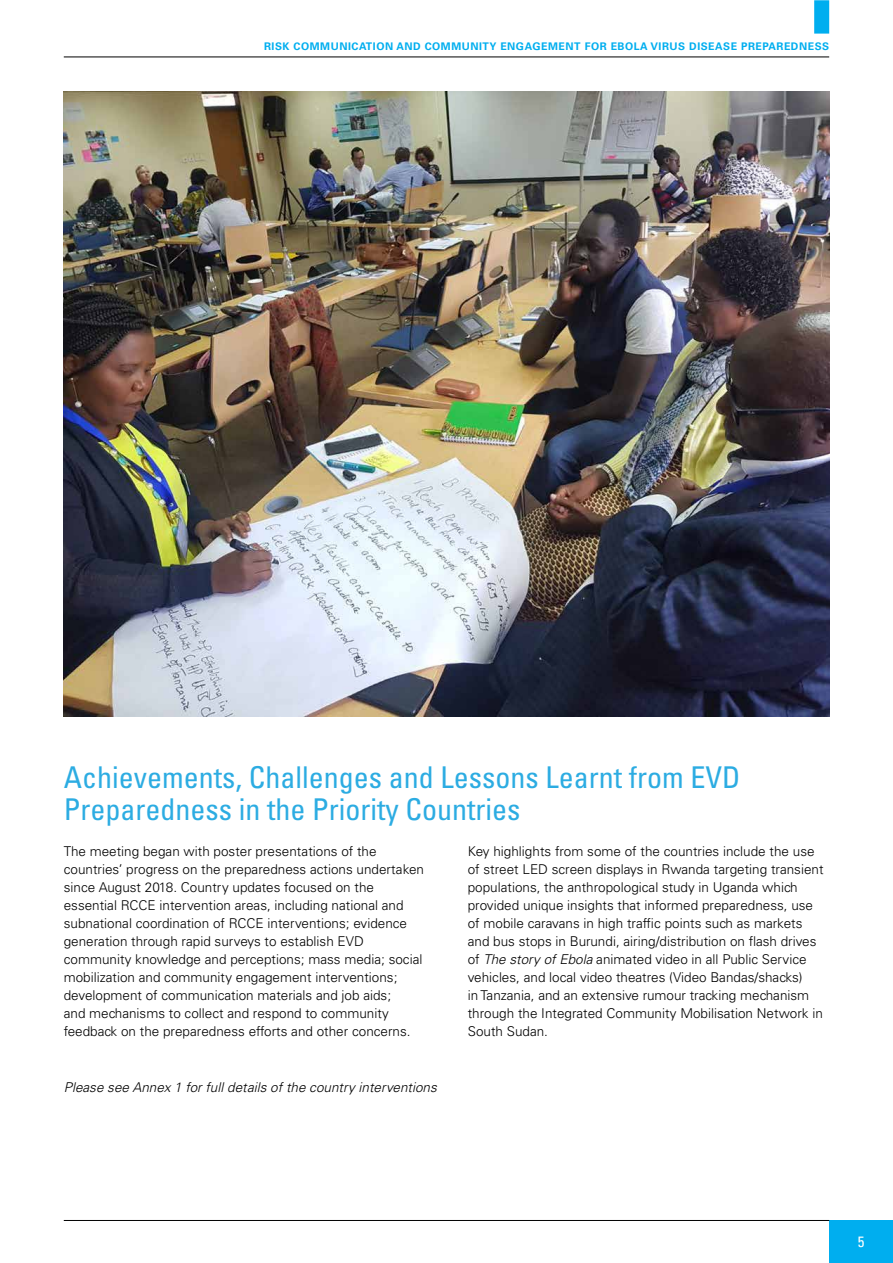
<style>
.page{position:relative;width:893px;height:1263px;background:#fff}
.page>*{position:absolute;margin:0;border:0;box-sizing:border-box;transform-origin:0 0}
.t1{font:condensed 30px/31.5px "Univers LT Std";color:#2cace2}
.t2{font:condensed 15px "Univers LT Std";color:#fff}
.t3{font:300 13.5px/18px "Univers LT Std";color:#000}
.t4{font:italic 300 13.5px "Univers LT Std";color:#000}
.t5{font:700 10.5px "Univers LT Std";letter-spacing:.05em;color:#00aeef}
.s1{font-style:italic}
</style>
<div class="page">
<div style="left:829px;top:1220px;width:64px;height:43px;background:#00aeef"></div>
<hr style="left:64px;top:1220px;width:765px;height:1px;background:#000">
<hr style="left:64px;top:57px;width:765px;height:1px;background:#000">
<div style="left:814px;top:0;width:15px;height:34px;background:#00aeef"></div>
<img style="left:64px;top:92px;width:765px;height:624px">
<p class="t5" style="left:264px;top:40px;width:492px">RISK COMMUNICATION AND COMMUNITY ENGAGEMENT FOR EBOLA VIRUS DISEASE PREP</p>
<p class="t5" style="left:768px;top:40px;width:62px">AREDNESS</p>
<h1 class="t1" style="left:64px;top:761px;width:678px">Achievements, Challenges and Lessons Learnt from EVD<br>Preparedness in the Priority Countries</h1>
<p class="t3" style="left:64px;top:842px;width:362px">The meeting began with poster presentations of the countries’ progress on the preparedness actions undertaken since August 2018. Country updates focused on the essential RCCE intervention areas, including national and subnational coordination of RCCE interventions; evidence generation through rapid surveys to establish EVD community knowledge and perceptions; mass media; social mobilization and community engagement interventions; development of communication materials and job aids;<br>and mechanisms to collect and respond to community feedback on the preparedness efforts and other concerns.</p>
<p class="t3" style="left:468px;top:842px;width:357px">Key highlights from some of the countries include the use of street LED screen displays in Rwanda targeting transient populations, the anthropological study in Uganda which provided unique insights that informed preparedness, use of mobile caravans in high traffic points such as markets and bus stops in Burundi, airing/distribution on flash drives of <span class="s1">The story of Ebola</span> animated video in all Public Service vehicles, and local video theatres (Video Bandas/shacks)<br>in Tanzania, and an extensive rumour tracking mechanism through the Integrated Community Mobilisation Network in South Sudan.</p>
<p class="t4" style="left:64px;top:1079px;width:375px">Please see Annex 1 for full details of the country interventions</p>
<p class="t2" style="left:858px;top:1232px;width:8px">5</p>
</div>
